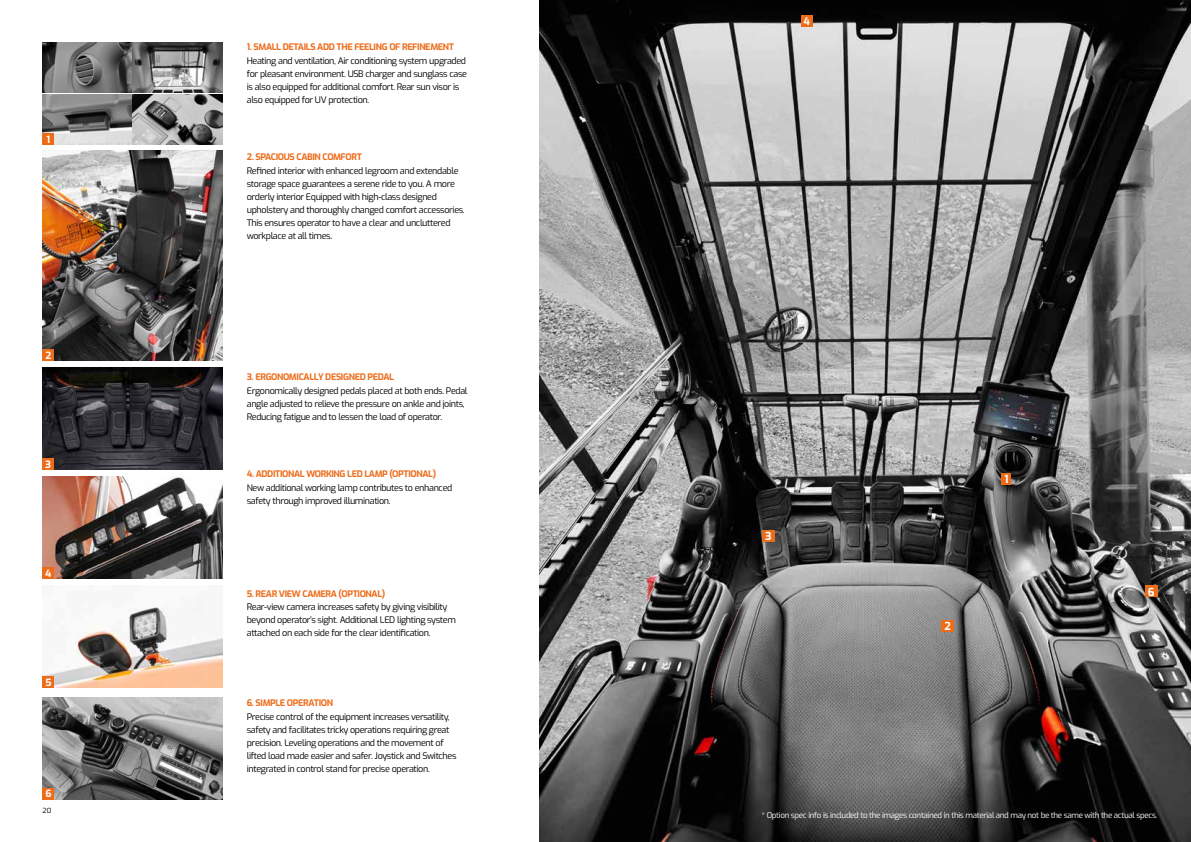
<style>
.page{position:relative;width:1191px;height:842px;background:#fff}
.page>*{position:absolute;margin:0;border:0;box-sizing:border-box;transform-origin:0 0}
.t1{font:700 11px "Exo";color:#fff}
.t2{font:700 10.5px "Exo";color:#fff}
.t3{font:700 10px "Exo";color:#fff}
.t4{font:9px/13px "Exo";letter-spacing:-.04em;color:#000}
.t5{font:700 9px "Exo";letter-spacing:-.04em;color:#ed6c1a}
.t6{font:8px "Exo";letter-spacing:-.04em;color:#fff}
.t7{font:7px "Exo";color:#000}
</style>
<div class="page">
<img style="left:540px;top:0;width:651px;height:842px">
<img style="left:43px;top:697px;width:180px;height:102px">
<div style="left:43px;top:788px;width:11px;height:11px;background:#ed6c1a"></div>
<img style="left:43px;top:602px;width:180px;height:85px">
<div style="left:43px;top:676px;width:11px;height:11px;background:#ed6c1a"></div>
<img style="left:43px;top:477px;width:180px;height:102px">
<div style="left:43px;top:567px;width:11px;height:12px;background:#ed6c1a"></div>
<img style="left:43px;top:151px;width:180px;height:210px">
<div style="left:43px;top:349px;width:11px;height:12px;background:#ed6c1a"></div>
<img style="left:43px;top:43px;width:180px;height:102px">
<div style="left:43px;top:133px;width:11px;height:12px;background:#ed6c1a"></div>
<div style="left:941px;top:620px;width:12px;height:12px;background:#ed6c1a"></div>
<div style="left:1001px;top:473px;width:10px;height:12px;background:#ed6c1a"></div>
<div style="left:801px;top:16px;width:11px;height:11px;background:#ed6c1a"></div>
<div style="left:762px;top:530px;width:12px;height:12px;background:#ed6c1a"></div>
<div style="left:1145px;top:585px;width:12px;height:12px;background:#ed6c1a"></div>
<img style="left:43px;top:368px;width:180px;height:102px">
<div style="left:43px;top:458px;width:11px;height:12px;background:#ed6c1a"></div>
<p class="t3" style="left:46px;top:132px;width:5px">1</p>
<p class="t3" style="left:45px;top:348px;width:7px">2</p>
<p class="t3" style="left:45px;top:457px;width:7px">3</p>
<p class="t3" style="left:45px;top:566px;width:8px">4</p>
<p class="t3" style="left:45px;top:675px;width:8px">5</p>
<p class="t3" style="left:45px;top:787px;width:8px">6</p>
<p class="t7" style="left:43px;top:805px;width:10px">20</p>
<p class="t5" style="left:247px;top:41px;width:209px">1. SMALL DETAILS ADD THE FEELING OF REFINEMENT</p>
<p class="t4" style="left:247px;top:54px;width:222px">Heating and ventilation, Air conditioning system upgraded for pleasant environment. USB charger and sunglass case is also equipped for additional comfort. Rear sun visor is also equipped for UV protection.</p>
<p class="t5" style="left:247px;top:151px;width:117px">2. SPACIOUS CABIN COMFORT</p>
<p class="t4" style="left:247px;top:164px;width:219px">Refined interior with enhanced legroom and extendable storage space guarantees a serene ride to you. A more orderly interior Equipped with high-class designed upholstery and thoroughly changed comfort accessories.<br>This ensures operator to have a clear and uncluttered workplace at all times.</p>
<p class="t5" style="left:247px;top:370px;width:149px">3. ERGONOMICALLY DESIGNED PEDAL</p>
<p class="t4" style="left:247px;top:383px;width:222px">Ergonomically designed pedals placed at both ends. Pedal angle adjusted to relieve the pressure on ankle and joints,<br>Reducing fatigue and to lessen the load of operator.</p>
<p class="t5" style="left:247px;top:467px;width:191px">4. ADDITIONAL WORKING LED LAMP (OPTIONAL)</p>
<p class="t4" style="left:247px;top:480px;width:207px">New additional working lamp contributes to enhanced safety through improved illumination.</p>
<p class="t5" style="left:247px;top:587px;width:140px">5. REAR VIEW CAMERA (OPTIONAL)</p>
<p class="t4" style="left:247px;top:600px;width:211px">Rear-view camera increases safety by giving visibility beyond operator’s sight. Additional LED lighting system attached on each side for the clear identification.</p>
<p class="t5" style="left:247px;top:696px;width:88px">6. SIMPLE OPERATION</p>
<p class="t4" style="left:247px;top:709px;width:211px">Precise control of the equipment increases versatility, safety and facilitates tricky operations requiring great precision. Leveling operations and the movement of lifted load made easier and safer. Joystick and Switches integrated in control stand for precise operation.</p>
<p class="t2" style="left:803px;top:14px;width:8px">4</p>
<p class="t1" style="left:765px;top:528px;width:8px">3</p>
<p class="t1" style="left:1004px;top:471px;width:6px">1</p>
<p class="t1" style="left:944px;top:618px;width:8px">2</p>
<p class="t1" style="left:1147px;top:583px;width:8px">6</p>
<p class="t6" style="left:761px;top:810px;width:397px">* Option spec info is included to the images contained in this material and may not be the same with the actual specs.</p>
</div>
